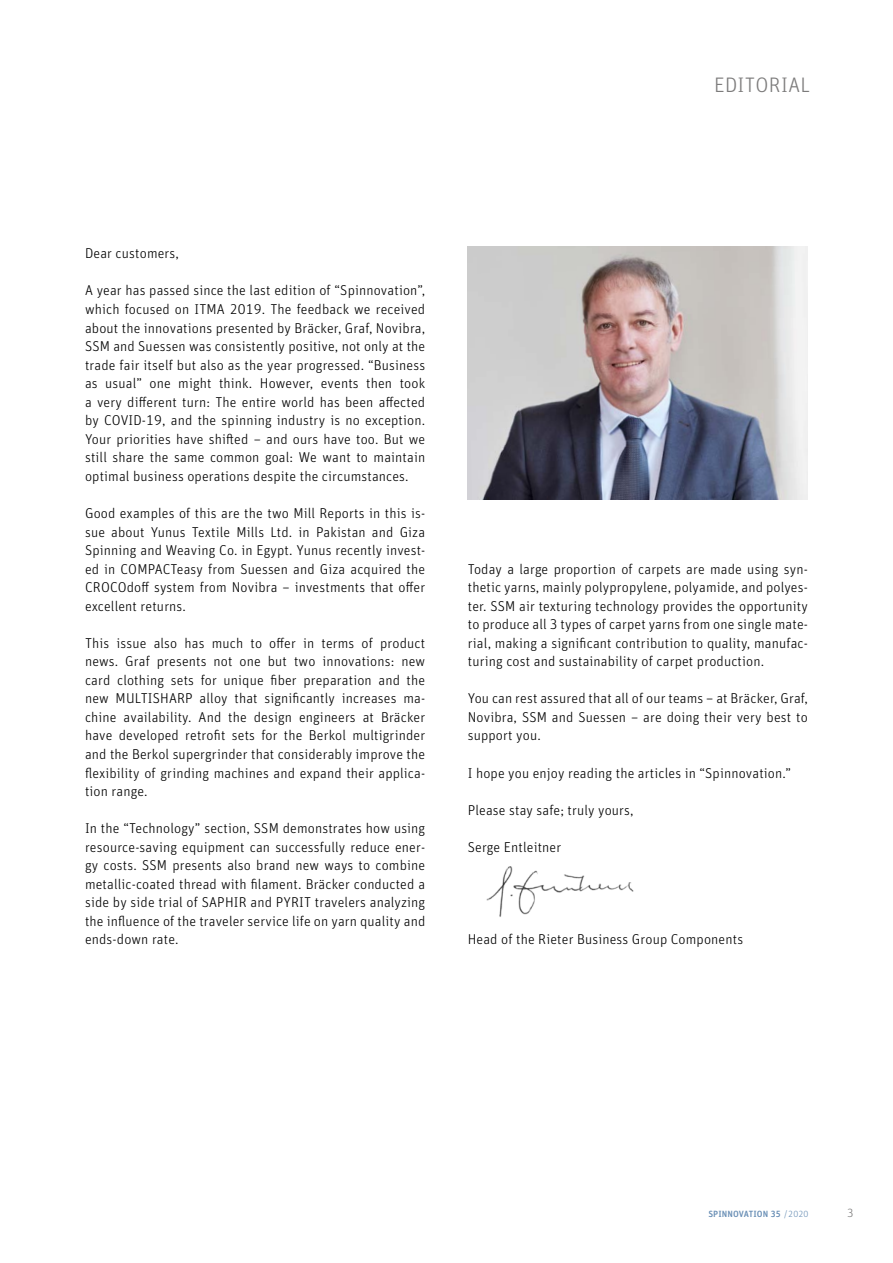
<style>
.page{position:relative;width:893px;height:1263px;background:#fff}
.page>*{position:absolute;margin:0;border:0;box-sizing:border-box;transform-origin:0 0}
.t1{font:300 21px "Unit Pro";letter-spacing:.02em;color:#7c7b7b}
.t2{font:300 14.25px/18.6px "Unit Pro";letter-spacing:.01em;color:#000;text-align:justify}
.t3{font:300 12px "Unit Pro";color:#7c7b7b}
.t4{font:500 9px "Unit Pro";letter-spacing:.01em;color:#688eb5}
.s1{font-weight:300}
</style>
<div class="page">
<img style="left:468px;top:247px;width:340px;height:252px">
<img style="left:486px;top:866px;width:148px;height:51px">
<h1 class="t1" style="left:714px;top:70px;width:98px">EDITORIAL</h1>
<p class="t2" style="left:85px;top:243px;width:95px">Dear customers,</p>
<p class="t2" style="left:85px;top:281px;width:342px">A year has passed since the last edition of “Spinnovation”, which focused on ITMA 2019. The feedback we received about the innovations presented by Bräcker, Graf, Novibra, SSM and Suessen was consistently positive, not only at the trade fair itself but also as the year progressed. “Business as usual” one might think. However, events then took a very different turn: The entire world has been affected by COVID-19, and the spinning industry is no exception.<br>Your priorities have shifted – and ours have too. But we still share the same common goal: We want to maintain optimal business operations despite the circumstances.</p>
<p class="t2" style="left:85px;top:503px;width:342px">Good examples of this are the two Mill Reports in this is&shy;sue about Yunus Textile Mills Ltd. in Pakistan and Giza Spinning and Weaving Co. in Egypt. Yunus recently invest&shy;ed in COMPACTeasy from Suessen and Giza acquired the CROCOdoff system from Novibra – investments that offer excellent returns.</p>
<p class="t2" style="left:85px;top:633px;width:342px">This issue also has much to offer in terms of product news. Graf presents not one but two innovations: new card clothing sets for unique fiber preparation and the new MULTISHARP alloy that significantly increases ma&shy;chine availability. And the design engineers at Bräcker have developed retrofit sets for the Berkol multigrinder and the Berkol supergrinder that considerably improve the flexibility of grinding machines and expand their applica&shy;tion range.</p>
<p class="t2" style="left:85px;top:818px;width:342px">In the “Technology” section, SSM demonstrates how using resource-saving equipment can successfully reduce ener&shy;gy costs. SSM presents also brand new ways to combine metallic-coated thread with filament. Bräcker conducted a side by side trial of SAPHIR and PYRIT travelers analyzing the influence of the traveler service life on yarn quality and ends-down rate.</p>
<p class="t2" style="left:468px;top:559px;width:342px">Today a large proportion of carpets are made using syn&shy;thetic yarns, mainly polypropylene, polyamide, and polyes&shy;ter. SSM air texturing technology provides the opportunity to produce all 3 types of carpet yarns from one single mate&shy;rial, making a significant contribution to quality, manufac&shy;turing cost and sustainability of carpet production.</p>
<p class="t2" style="left:468px;top:688px;width:342px">You can rest assured that all of our teams – at Bräcker, Graf, Novibra, SSM and Suessen – are doing their very best to support you.</p>
<p class="t2" style="left:468px;top:763px;width:325px">I hope you enjoy reading the articles in “Spinnovation.”</p>
<p class="t2" style="left:468px;top:800px;width:167px">Please stay safe; truly yours,</p>
<p class="t2" style="left:468px;top:837px;width:95px">Serge Entleitner</p>
<p class="t2" style="left:468px;top:929px;width:277px">Head of the Rieter Business Group Components</p>
<p class="t4" style="left:708px;top:1207px;width:101px">SPINNOVATION 35 <span class="s1">/2020</span></p>
<p class="t3" style="left:847px;top:1205px;width:8px">3</p>
</div>
